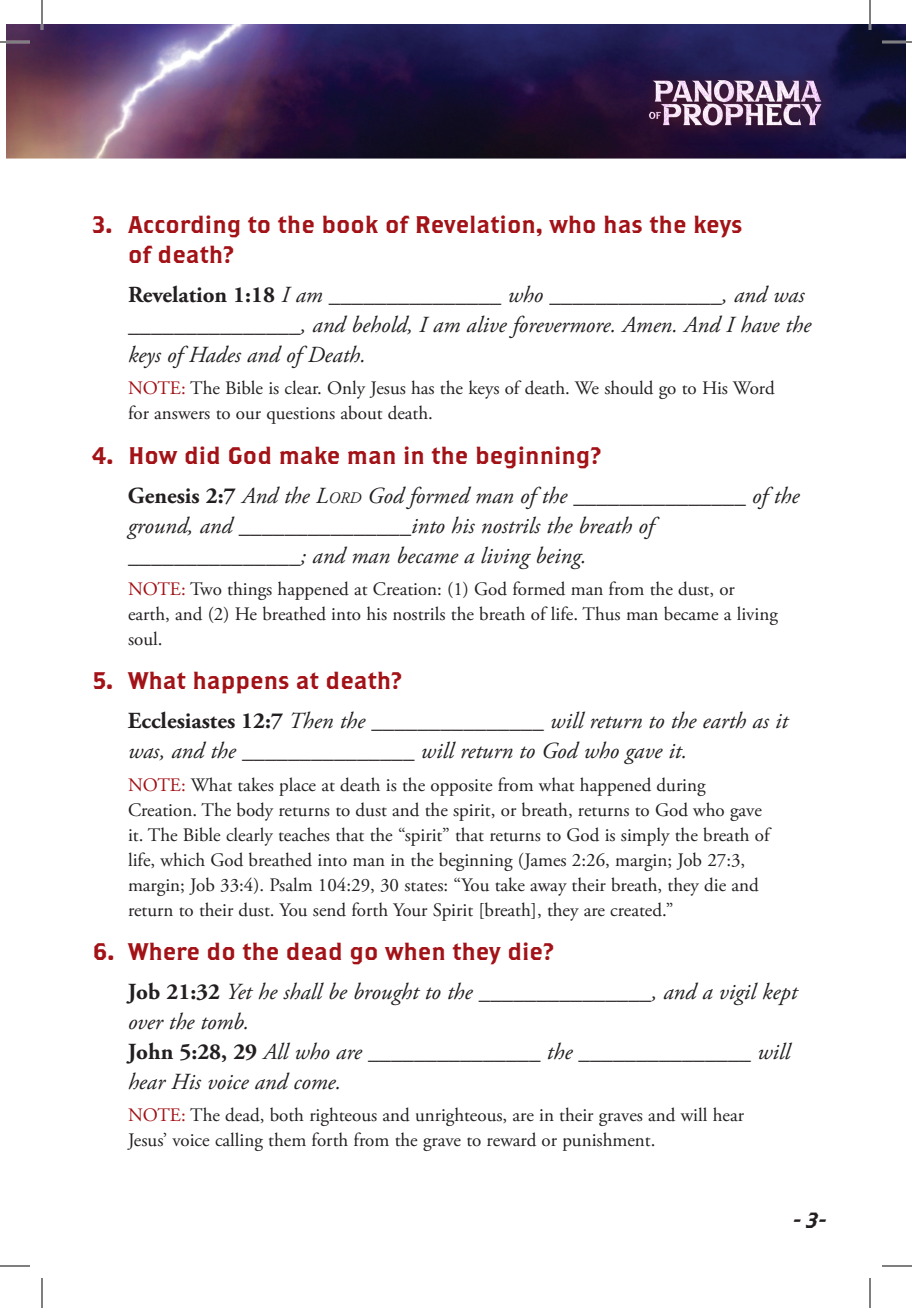
<style>
.page{position:relative;width:912px;height:1308px;background:#fff}
.page>*{position:absolute;margin:0;border:0;box-sizing:border-box;transform-origin:0 0}
.QUESTION{font:24px/30px "Brothers OT";color:#a21217}
.VERSES{font:italic 23px/30px "Adobe Garamond Pro";color:#231f20}
.t1{font:22px "Brothers OT Super Slant";color:#231f20}
.NOTE{font:19px/25px "Adobe Garamond Pro";color:#231f20}
.s1{font-weight:700;font-style:normal}
.s2{color:#a21217}
.s3{font-style:inherit}
.s4{font-size:16.2px}
</style>
<div class="page">
<img style="left:6px;top:24px;width:900px;height:134px">
<img style="left:628px;top:60px;width:212px;height:92px">
<hr style="left:0;top:41px;width:30px;height:2px;background:#fff">
<hr style="left:882px;top:41px;width:30px;height:2px;background:#fff">
<hr style="left:41px;top:0;width:2px;height:30px;background:#fff">
<hr style="left:869px;top:0;width:2px;height:30px;background:#fff">
<hr style="left:0;top:42px;width:30px;height:1px;background:#000">
<hr style="left:882px;top:42px;width:30px;height:1px;background:#000">
<hr style="left:0;top:1266px;width:30px;height:1px;background:#000">
<hr style="left:882px;top:1266px;width:30px;height:1px;background:#000">
<hr style="left:42px;top:0;width:1px;height:30px;background:#000">
<hr style="left:42px;top:1278px;width:1px;height:30px;background:#000">
<hr style="left:870px;top:0;width:1px;height:30px;background:#000">
<hr style="left:870px;top:1278px;width:1px;height:30px;background:#000">
<p class="QUESTION" style="left:128px;top:211px;width:616px;text-indent:-36px">3. According to the book of Revelation, who has the keys of death?</p>
<p class="VERSES" style="left:128px;top:281px;width:684px"><span class="s1">Revelation 1:18</span> I am _______________ who _______________, and was _______________, and behold, I am alive forevermore. Amen. And I have the keys of Hades and of Death.</p>
<p class="NOTE" style="left:128px;top:377px;width:648px"><span class="s2">NOTE:</span> The Bible is clear. Only Jesus has the keys of death. We should go to His Word for answers to our questions about death.</p>
<p class="QUESTION" style="left:92px;top:442px;width:511px">4. How did God make man in the beginning?</p>
<p class="VERSES" style="left:128px;top:481px;width:673px"><span class="s1">Genesis 2:7</span> And the <span class="s3">L</span><span class="s4">ord</span> God formed man of the _______________ of the ground, and _______________into his nostrils the breath of _______________; and man became a living being.</p>
<p class="NOTE" style="left:128px;top:577px;width:651px"><span class="s2">NOTE:</span> Two things happened at Creation: (1) God formed man from the dust, or earth, and (2) He breathed into his nostrils the breath of life. Thus man became a living soul.</p>
<p class="QUESTION" style="left:92px;top:667px;width:311px">5. What happens at death?</p>
<p class="VERSES" style="left:128px;top:707px;width:661px"><span class="s1">Ecclesiastes 12:7</span> Then the _______________ will return to the earth as it was, and the _______________ will return to God who gave it.</p>
<p class="NOTE" style="left:128px;top:773px;width:643px"><span class="s2">NOTE:</span> What takes place at death is the opposite from what happened during Creation. The body returns to dust and the spirit, or breath, returns to God who gave it. The Bible clearly teaches that the “spirit” that returns to God is simply the breath of life, which God breathed into man in the beginning (James 2:26, margin; Job 27:3, margin; Job 33:4). Psalm 104:29, 30 states: “You take away their breath, they die and return to their dust. You send forth Your Spirit [breath], they are created.”</p>
<p class="QUESTION" style="left:92px;top:938px;width:463px">6. Where do the dead go when they die?</p>
<p class="VERSES" style="left:128px;top:977px;width:671px"><span class="s1">Job 21:32</span> Yet he shall be brought to the _______________, and a vigil kept over the tomb.</p>
<p class="VERSES" style="left:128px;top:1037px;width:664px"><span class="s1">John 5:28, 29</span> All who are _______________ the _______________ will hear His voice and come.</p>
<p class="NOTE" style="left:128px;top:1103px;width:618px"><span class="s2">NOTE:</span> The dead, both righteous and unrighteous, are in their graves and will hear<br>Jesus’ voice calling them forth from the grave to reward or punishment.</p>
<p class="t1" style="left:793px;top:1210px;width:35px">- 3-</p>
</div>
